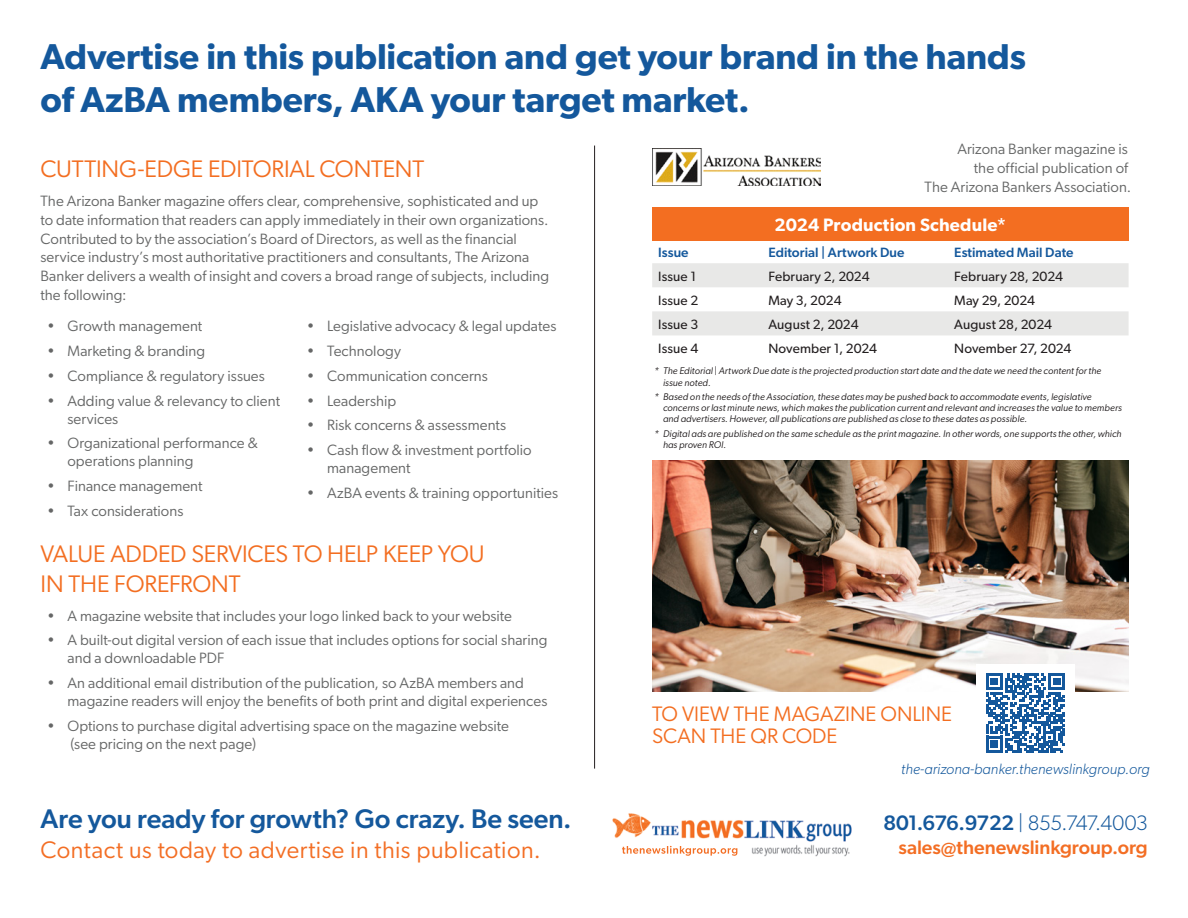
<style>
.page{position:relative;width:1188px;height:918px;background:#fff}
.page>*{position:absolute;margin:0;border:0;box-sizing:border-box;transform-origin:0 0}
.Heading{font:600 36px/43.2px "Gibson";color:#14589c}
.t1{font:500 27px "Gibson";color:#14589c}
.heading_2{font:24px/30px "Gibson";letter-spacing:-.005em;color:#f36e21}
.t2{font:24px "Gibson";letter-spacing:.015em;color:#f36e24}
.heading_2-2{font:21px/22.5px "Gibson";letter-spacing:-.005em;color:#f36e21}
.t3{font:300 21px "Gibson";letter-spacing:-.025em;color:#14589c}
.t4{font:500 19.5px "Gibson";letter-spacing:-.005em;color:#f36e24}
.table_heading{font:600 18px "Gibson";letter-spacing:.01em;color:#fff}
.Body{font:15px/18.8px "Gibson";letter-spacing:.005em;color:#656666}
.check_list{font:italic 300 15px "Gibson";color:#14589c}
.Body-2{font:13.5px "Gibson";letter-spacing:.01em;color:#231f20}
.table_heading_2{font:500 13.5px "Gibson";letter-spacing:.005em;color:#14589c}
.t5{font:italic 9.75px/11.2px "Gibson";letter-spacing:.01em;color:#231f20}
.s1{font-weight:500}
</style>
<div class="page">
<img style="left:652px;top:460px;width:477px;height:231px">
<div style="left:652px;top:207px;width:477px;height:33px;background:#f36e21"></div>
<svg style="left:652px;top:263px;width:477px;height:72px"></svg>
<div style="left:976px;top:664px;width:99px;height:98px;background:#fff"></div>
<svg style="left:986px;top:673px;width:79px;height:80px"></svg>
<img style="left:652px;top:148px;width:169px;height:37px">
<hr style="left:594px;top:146px;width:1px;height:623px;background:#231f20">
<img style="left:612px;top:813px;width:240px;height:44px">
<svg style="left:622px;top:846px;width:115px;height:10px"></svg>
<p class="Heading" style="left:40px;top:34px;width:987px">Advertise in this publication and get your brand in the hands of AzBA members, AKA your target market.</p>
<p class="heading_2" style="left:40px;top:153px;width:385px">CUTTING-EDGE EDITORIAL CONTENT</p>
<p class="Body" style="left:40px;top:191px;width:510px">The Arizona Banker magazine offers clear, comprehensive, sophisticated and up to date information that readers can apply immediately in their own organizations.<br>Contributed to by the association’s Board of Directors, as well as the financial service industry’s most authoritative practitioners and consultants, The Arizona Banker delivers a wealth of insight and covers a broad range of subjects, including the following:</p>
<p class="Body" style="left:47px;top:317px;width:157px">• Growth management</p>
<p class="Body" style="left:47px;top:341px;width:160px">• Marketing &amp; branding</p>
<p class="Body" style="left:47px;top:366px;width:219px">• Compliance &amp; regulatory issues</p>
<p class="Body" style="left:68px;top:391px;width:214px;line-height:18px;text-indent:-20px">• Adding value &amp; relevancy to client services</p>
<p class="Body" style="left:68px;top:434px;width:192px;line-height:18px;text-indent:-20px">• Organizational performance &amp; operations planning</p>
<p class="Body" style="left:47px;top:476px;width:157px">• Finance management</p>
<p class="Body" style="left:47px;top:501px;width:138px">• Tax considerations</p>
<p class="Body" style="left:307px;top:317px;width:251px">• Legislative advocacy &amp; legal updates</p>
<p class="Body" style="left:307px;top:341px;width:96px">• Technology</p>
<p class="Body" style="left:307px;top:366px;width:183px">• Communication concerns</p>
<p class="Body" style="left:307px;top:391px;width:91px">• Leadership</p>
<p class="Body" style="left:307px;top:416px;width:201px">• Risk concerns &amp; assessments</p>
<p class="Body" style="left:327px;top:441px;width:206px;line-height:18px;text-indent:-20px">• Cash flow &amp; investment portfolio management</p>
<p class="Body" style="left:307px;top:483px;width:253px">• AzBA events &amp; training opportunities</p>
<p class="heading_2" style="left:40px;top:539px;width:446px">VALUE ADDED SERVICES TO HELP KEEP YOU<br>IN THE FOREFRONT</p>
<p class="Body" style="left:47px;top:606px;width:466px">• A magazine website that includes your logo linked back to your website</p>
<p class="Body" style="left:68px;top:631px;width:481px;line-height:18px;text-indent:-20px">• A built-out digital version of each issue that includes options for social sharing and a downloadable PDF</p>
<p class="Body" style="left:68px;top:674px;width:481px;line-height:18px;text-indent:-20px">• An additional email distribution of the publication, so AzBA members and magazine readers will enjoy the benefits of both print and digital experiences</p>
<p class="Body" style="left:70px;top:716px;width:440px;line-height:18px;text-indent:-23px">• Options to purchase digital advertising space on the magazine website (see pricing on the next page)</p>
<p class="t1" style="left:40px;top:803px;width:533px">Are you ready for growth? Go crazy. Be seen.</p>
<p class="t2" style="left:40px;top:836px;width:502px">Contact us today to advertise in this publication.</p>
<p class="Body" style="left:925px;top:139px;width:208px;text-align:right">Arizona Banker magazine is<br>the official publication of<br>The Arizona Bankers Association.</p>
<p class="table_heading" style="left:775px;top:214px;width:233px">2024 Production Schedule*</p>
<p class="table_heading_2" style="left:658px;top:244px;width:32px">Issue</p>
<p class="table_heading_2" style="left:768px;top:244px;width:138px">Editorial | Artwork Due</p>
<p class="table_heading_2" style="left:954px;top:244px;width:121px">Estimated Mail Date</p>
<p class="Body-2" style="left:658px;top:268px;width:40px">Issue 1</p>
<p class="Body-2" style="left:768px;top:268px;width:103px">February 2, 2024</p>
<p class="Body-2" style="left:954px;top:268px;width:110px">February 28, 2024</p>
<p class="Body-2" style="left:658px;top:292px;width:42px">Issue 2</p>
<p class="Body-2" style="left:768px;top:292px;width:75px">May 3, 2024</p>
<p class="Body-2" style="left:954px;top:292px;width:82px">May 29, 2024</p>
<p class="Body-2" style="left:658px;top:316px;width:42px">Issue 3</p>
<p class="Body-2" style="left:768px;top:316px;width:92px">August 2, 2024</p>
<p class="Body-2" style="left:954px;top:316px;width:99px">August 28, 2024</p>
<p class="Body-2" style="left:658px;top:340px;width:42px">Issue 4</p>
<p class="Body-2" style="left:768px;top:340px;width:110px">November 1, 2024</p>
<p class="Body-2" style="left:954px;top:340px;width:119px">November 27, 2024</p>
<p class="t5" style="left:663px;top:365px;width:440px;text-indent:-9px">* The Editorial | Artwork Due date is the projected production start date and the date we need the content for the issue noted.</p>
<p class="t5" style="left:663px;top:391px;width:461px;text-indent:-9px">* Based on the needs of the Association, these dates may be pushed back to accommodate events, legislative concerns or last minute news, which makes the publication current and relevant and increases the value to members and advertisers. However, all publications are published as close to these dates as possible.</p>
<p class="t5" style="left:663px;top:428px;width:460px;text-indent:-9px">* Digital ads are published on the same schedule as the print magazine. In other words, one supports the other, which has proven ROI.</p>
<p class="heading_2-2" style="left:652px;top:702px;width:301px">TO VIEW THE MAGAZINE ONLINE<br>SCAN THE QR CODE</p>
<p class="check_list" style="left:901px;top:760px;width:250px">the-arizona-banker.thenewslinkgroup.org</p>
<p class="t3" style="left:884px;top:810px;width:266px"><span class="s1">801.676.9722</span> | 855.747.4003</p>
<p class="t4" style="left:899px;top:836px;width:251px">sales@thenewslinkgroup.org</p>
</div>
